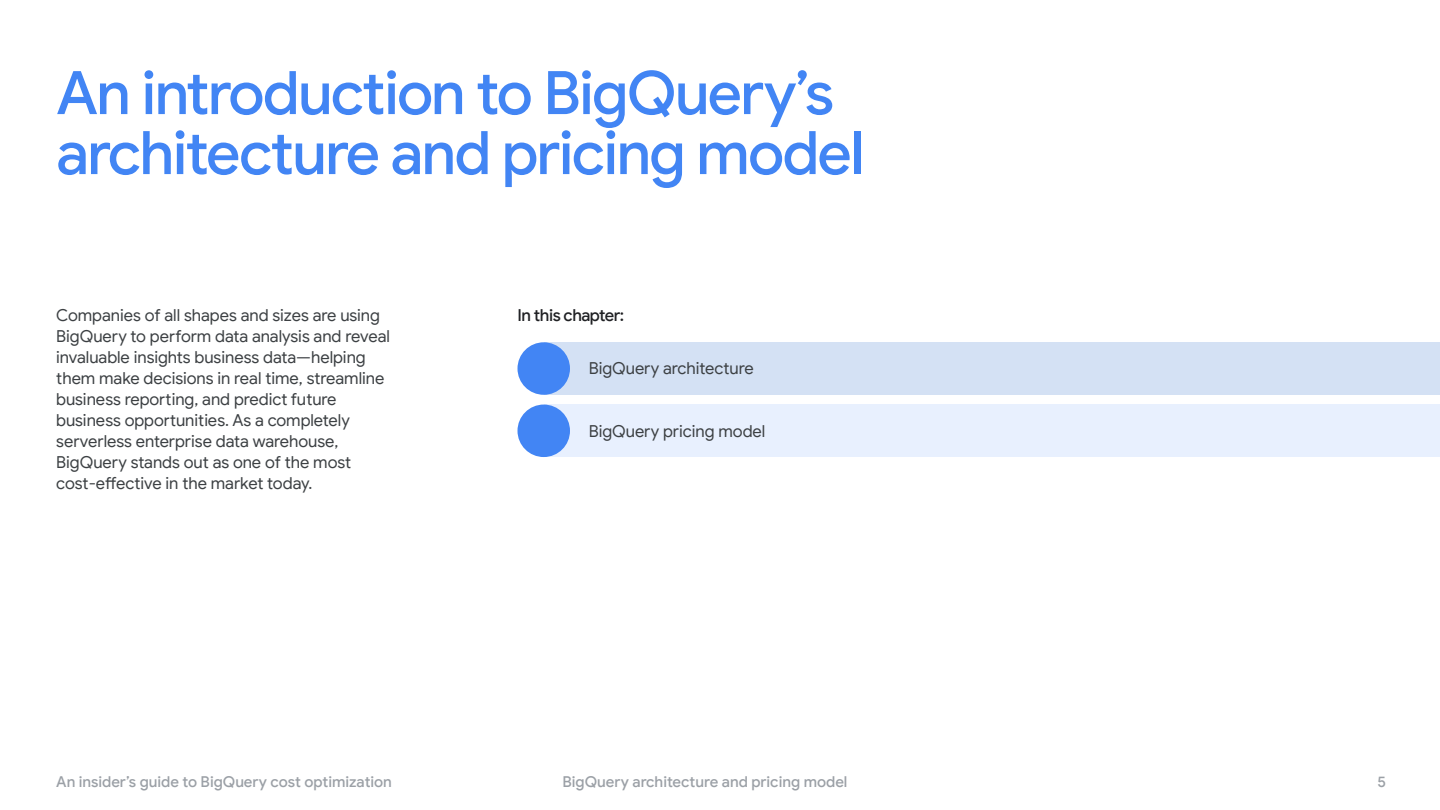
<style>
.page{position:relative;width:1440px;height:810px;background:#fff}
.page>*{position:absolute;margin:0;border:0;box-sizing:border-box;transform-origin:0 0}
.t1{font:500 60px/60px "Google Sans";letter-spacing:-.03em;color:#4285f4}
.t2{font:16.5px/21px "Google Sans";color:#3c4043}
.t3{font:500 16.5px "Google Sans";letter-spacing:-.03em;color:#202124}
.t4{font:500 15px "Google Sans";color:#9ba0a6}
</style>
<div class="page">
<div style="left:545px;top:342px;width:895px;height:53px;background:#d4e1f4"></div>
<div style="left:545px;top:405px;width:895px;height:52px;background:#e8f0fe"></div>
<div style="left:518px;top:342px;width:52px;height:53px;background:#4285f4;border-radius:50%"></div>
<div style="left:518px;top:405px;width:52px;height:52px;background:#4285f4;border-radius:50%"></div>
<h1 class="t1" style="left:56px;top:63px;width:809px">An introduction to BigQuery’s architecture and pricing model</h1>
<p class="t2" style="left:56px;top:305px;width:335px">Companies of all shapes and sizes are using BigQuery to perform data analysis and reveal invaluable insights business data—helping them make decisions in real time, streamline business reporting, and predict future business opportunities. As a completely serverless enterprise data warehouse, BigQuery stands out as one of the most cost-effective in the market today.</p>
<p class="t3" style="left:518px;top:305px;width:108px">In this chapter:</p>
<p class="t2" style="left:589px;top:358px;width:167px">BigQuery architecture</p>
<p class="t2" style="left:589px;top:420px;width:178px">BigQuery pricing model</p>
<p class="t4" style="left:56px;top:773px;width:337px">An insider’s guide to BigQuery cost optimization</p>
<p class="t4" style="left:562px;top:773px;width:287px">BigQuery architecture and pricing model</p>
<p class="t4" style="left:1377px;top:773px;width:10px">5</p>
</div>
